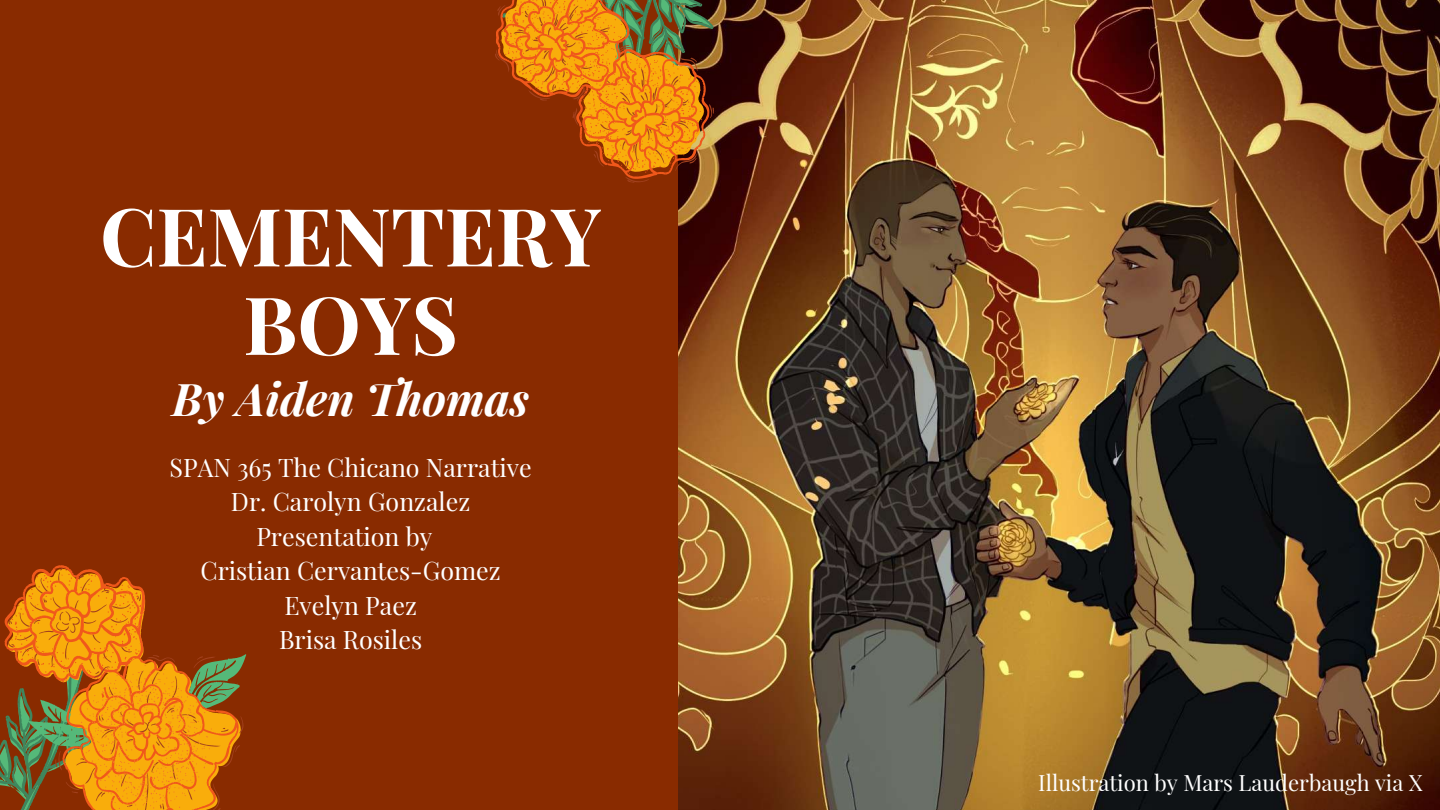
<style>
.page{position:relative;width:1440px;height:810px;background:#892b00}
.page>*{position:absolute;margin:0;border:0;box-sizing:border-box;transform-origin:0 0}
.t1{font:700 80.4px/88.5px "Playfair Display";color:#fff;text-align:center}
.t2{font:italic 700 45.1px "Playfair Display";color:#fff}
.t3{font:25px/34.5px "Playfair Display";color:#fff;text-align:center}
.t4{font:22px "Playfair Display";color:#fff}
</style>
<div class="page">
<img style="left:679px;top:0;width:761px;height:810px">
<svg style="left:0;top:565px;width:246px;height:245px"></svg>
<svg style="left:495px;top:0;width:224px;height:186px"></svg>
<h1 class="t1" style="left:100px;top:189px;width:503px">CEMENTERY<br>BOYS</h1>
<h2 class="t2" style="left:172px;top:367px;width:358px">By Aiden Thomas</h2>
<p class="t3" style="left:170px;top:449px;width:364px">SPAN 365 The Chicano Narrative<br>Dr. Carolyn Gonzalez<br>Presentation by<br>Cristian Cervantes-Gomez<br>Evelyn Paez<br>Brisa Rosiles</p>
<p class="t4" style="left:1038px;top:768px;width:386px">Illustration by Mars Lauderbaugh via X</p>
</div>
